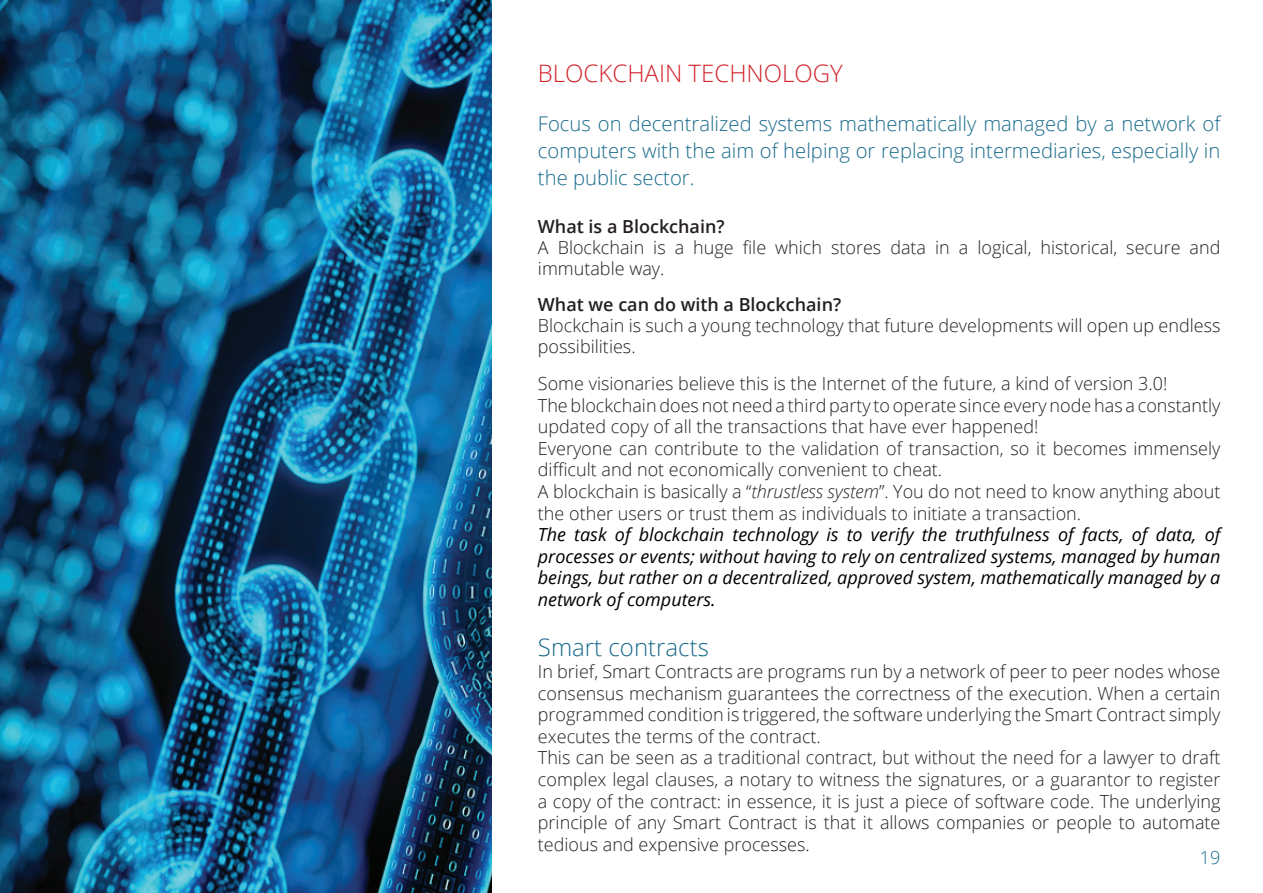
<style>
.page{position:relative;width:1263px;height:893px;background:#fff}
.page>*{position:absolute;margin:0;border:0;box-sizing:border-box;transform-origin:0 0}
.t1{font:300 24px "Open Sans";color:#d1232a}
.t2{font:300 24px "Open Sans";color:#186b8b}
.t3{font:300 20.25px/27px "Open Sans";color:#186b8b;text-align:justify}
.t4{font:300 18px/21.6px "Open Sans";color:#231f20}
.t5{font:italic 18px/21.6px "Open Sans";color:#000;text-align:justify}
.t6{font:600 18px "Open Sans";color:#231f20}
.t7{font:300 18px "Open Sans";color:#186b8b}
.s1{font-style:italic}
</style>
<div class="page">
<img style="left:0;top:0;width:491px;height:893px">
<h1 class="t1" style="left:538px;top:57px;width:31px">BLOC</h1>
<h1 class="t1" style="left:598px;top:57px;width:107px">KCHAIN TECHNOLOGY</h1>
<p class="t3" style="left:538px;top:109px;width:684px">Focus on decentralized systems mathematically managed by a network of computers with the aim of helping or replacing intermediaries, especially in the public sector.</p>
<p class="t6" style="left:538px;top:214px;width:188px">What is a Blockchain?</p>
<p class="t4" style="left:538px;top:236px;width:684px;line-height:21px">A Blockchain is a huge file which stores data in a logical, historical, secure and immutable way.</p>
<p class="t6" style="left:538px;top:292px;width:305px">What we can do with a Blockchain?</p>
<p class="t4" style="left:538px;top:314px;width:684px">Blockchain is such a young technology that future developments will open up endless possibilities.</p>
<p class="t4" style="left:538px;top:372px;width:684px">Some visionaries believe this is the I nternet of the future, a kind of version 3.0!<br>The blockchain does not need a third party to operate since every node has a constantly updated copy of all the transactions that have ever happened!<br>Everyone can contribute to the validation of transaction, so it becomes immensely difficult and not economically convenient to cheat.<br>A blockchain is basically a “<span class="s1">thrustless system</span>”. You do not need to know anything about the other users or trust them as individuals to initiate a transaction.</p>
<p class="t5" style="left:538px;top:523px;width:684px">The task of blockchain technology is to verify the truthfulness of facts, of data, of processes or events; without having to rely on centralized systems, managed by human beings, but rather on a decentralized, approved system, mathematically managed by a network of computers.</p>
<h1 class="t2" style="left:538px;top:631px;width:172px">Smart contracts</h1>
<p class="t4" style="left:538px;top:660px;width:684px">I n brief, Smart Contracts are programs run by a network of peer to peer nodes whose consensus mechanism guarantees the correctness of the execution. When a certain programmed condition is triggered, the software underlying the Smart Contract simply executes the terms of the contract.<br>This can be seen as a traditional contract, but without the need for a lawyer to draft complex legal clauses, a notary to witness the signatures, or a guarantor to register a copy of the contract: in essence, it is just a piece of software code. The underlying principle of any Smart Contract is that it allows companies or people to automate tedious and expensive processes.</p>
<p class="t7" style="left:1200px;top:845px;width:22px">19</p>
</div>
